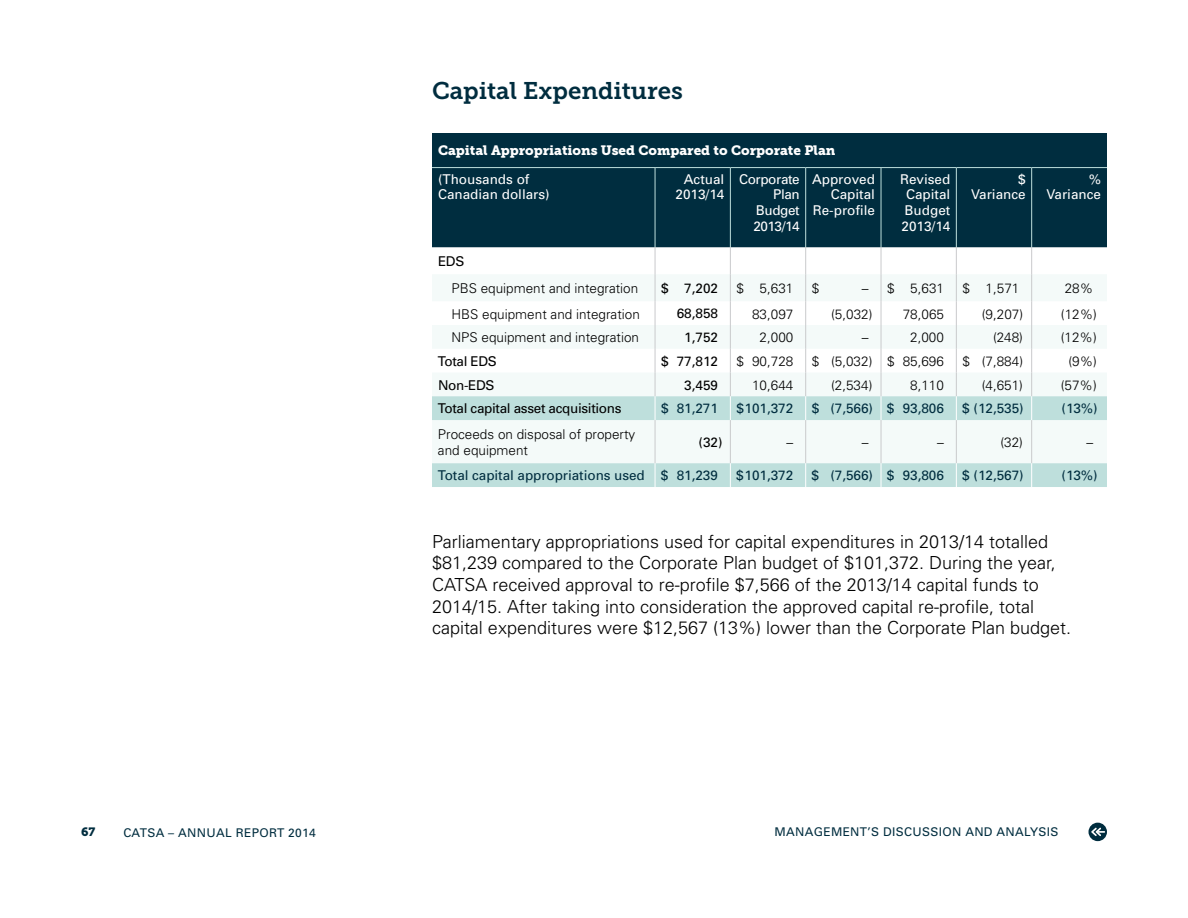
<style>
.page{position:relative;width:1188px;height:918px;background:#fff}
.page>*{position:absolute;margin:0;border:0;box-sizing:border-box;transform-origin:0 0}
.t1{font:24px "Museo Slab 700";color:#002d3f}
.t2{font:300 18px/21.8px "Univers";color:#000}
.t3{font:300 13.5px/15.8px "Univers";color:#000}
.t4{font:13.5px "Univers";color:#002d3f}
.t5{font:13.5px/15.8px "Univers";color:#fff;text-align:right}
.t6{font:13.5px "Univers";color:#000}
.t7{font:13.5px "Museo Slab 900";color:#fff}
.t8{font:13.5px "Univers";letter-spacing:-.025em;color:#000}
.t9{font:13.5px/15.8px "Univers";letter-spacing:-.03em;color:#fff;text-align:right}
.t10{font:12px "Univers";letter-spacing:.025em;color:#002d3f}
.t11{font:12px "Museo Slab 900";color:#002d3f}
</style>
<div class="page">
<div style="left:1089px;top:823px;width:18px;height:18px;background:#002d3f;border-radius:50%"></div>
<svg style="left:1091px;top:828px;width:14px;height:8px"></svg>
<div style="left:432px;top:133px;width:675px;height:35px;background:#002d3f"></div>
<div style="left:432px;top:168px;width:675px;height:79px;background:#002d3f"></div>
<div style="left:432px;top:420px;width:675px;height:43px;background:#f4faf9"></div>
<hr style="left:655px;top:420px;width:1px;height:43px;background:#c9cacc">
<hr style="left:730px;top:420px;width:1px;height:43px;background:#c9cacc">
<hr style="left:805px;top:420px;width:1px;height:43px;background:#c9cacc">
<hr style="left:881px;top:420px;width:1px;height:43px;background:#c9cacc">
<hr style="left:956px;top:420px;width:1px;height:43px;background:#c9cacc">
<hr style="left:1031px;top:420px;width:1px;height:43px;background:#c9cacc">
<div style="left:432px;top:463px;width:675px;height:24px;background:#bedfdc"></div>
<hr style="left:432px;top:167px;width:223px;height:1px;background:#bedfdc">
<hr style="left:655px;top:167px;width:75px;height:1px;background:#bedfdc">
<hr style="left:730px;top:167px;width:76px;height:1px;background:#bedfdc">
<hr style="left:806px;top:167px;width:75px;height:1px;background:#bedfdc">
<hr style="left:881px;top:167px;width:75px;height:1px;background:#bedfdc">
<hr style="left:956px;top:167px;width:76px;height:1px;background:#bedfdc">
<hr style="left:1032px;top:167px;width:75px;height:1px;background:#bedfdc">
<hr style="left:655px;top:168px;width:1px;height:79px;background:#bedfdc">
<hr style="left:730px;top:168px;width:1px;height:79px;background:#bedfdc">
<hr style="left:805px;top:168px;width:1px;height:79px;background:#bedfdc">
<hr style="left:881px;top:168px;width:1px;height:79px;background:#bedfdc">
<hr style="left:956px;top:168px;width:1px;height:79px;background:#bedfdc">
<hr style="left:1031px;top:168px;width:1px;height:79px;background:#bedfdc">
<svg style="left:432px;top:247px;width:675px;height:173px"></svg>
<h1 class="t1" style="left:432px;top:77px;width:253px">Capital Expenditures</h1>
<p class="t7" style="left:438px;top:143px;width:399px">Capital Appropriations Used Compared to Corporate Plan</p>
<p class="t5" style="left:438px;top:171px;width:113px;text-align:left">(Thousands of<br>Canadian dollars)</p>
<p class="t5" style="left:676px;top:171px;width:50px">Actual<br>2013/14</p>
<p class="t9" style="left:739px;top:171px;width:62px">Corporate<br>Plan<br>Budget<br>2013/14</p>
<p class="t5" style="left:812px;top:171px;width:65px">Approved<br>Capital<br>Re-profile</p>
<p class="t5" style="left:900px;top:171px;width:52px;text-align:center">Revised<br>Capital<br>Budget<br>2013/14</p>
<p class="t5" style="left:971px;top:171px;width:56px">$<br>Variance</p>
<p class="t5" style="left:1046px;top:171px;width:56px">%<br>Variance</p>
<p class="t6" style="left:438px;top:254px;width:26px">EDS</p>
<p class="t3" style="left:452px;top:281px;width:188px">PBS equipment and integration</p>
<p class="t6" style="left:661px;top:280px;width:58px">$ 7,202</p>
<p class="t3" style="left:736px;top:281px;width:58px">$ 5,631</p>
<p class="t3" style="left:812px;top:281px;width:9px">$</p>
<p class="t3" style="left:862px;top:281px;width:84px">– $ 5,631</p>
<p class="t3" style="left:962px;top:281px;width:58px">$ 1,571</p>
<p class="t3" style="left:1065px;top:281px;width:30px">28%</p>
<p class="t3" style="left:452px;top:306px;width:190px">HBS equipment and integration</p>
<p class="t6" style="left:677px;top:306px;width:43px">68,858</p>
<p class="t3" style="left:752px;top:306px;width:43px">83,097</p>
<p class="t3" style="left:831px;top:306px;width:43px">(5,032)</p>
<p class="t3" style="left:903px;top:306px;width:43px">78,065</p>
<p class="t3" style="left:982px;top:306px;width:43px">(9,207)</p>
<p class="t3" style="left:1061px;top:306px;width:38px">(12%)</p>
<p class="t3" style="left:452px;top:330px;width:189px">NPS equipment and integration</p>
<p class="t6" style="left:684px;top:329px;width:35px">1,752</p>
<p class="t3" style="left:760px;top:330px;width:35px">2,000</p>
<p class="t3" style="left:862px;top:330px;width:8px">–</p>
<p class="t3" style="left:910px;top:330px;width:35px">2,000</p>
<p class="t3" style="left:993px;top:330px;width:32px">(248)</p>
<p class="t3" style="left:1061px;top:330px;width:38px">(12%)</p>
<p class="t6" style="left:438px;top:353px;width:59px">Total EDS</p>
<p class="t6" style="left:661px;top:353px;width:58px">$ 77,812</p>
<p class="t3" style="left:736px;top:353px;width:58px">$ 90,728</p>
<p class="t3" style="left:812px;top:353px;width:134px">$ (5,032) $ 85,696</p>
<p class="t3" style="left:962px;top:353px;width:62px">$ (7,884)</p>
<p class="t3" style="left:1068px;top:353px;width:30px">(9%)</p>
<p class="t6" style="left:438px;top:377px;width:57px">Non-EDS</p>
<p class="t6" style="left:684px;top:377px;width:35px">3,459</p>
<p class="t3" style="left:752px;top:377px;width:43px">10,644</p>
<p class="t3" style="left:831px;top:377px;width:43px">(2,534)</p>
<p class="t3" style="left:910px;top:377px;width:35px">8,110</p>
<p class="t3" style="left:982px;top:377px;width:43px">(4,651)</p>
<p class="t3" style="left:1061px;top:377px;width:38px">(57%)</p>
<p class="t8" style="left:438px;top:401px;width:185px">Total capital asset acquisitions</p>
<p class="t4" style="left:661px;top:401px;width:58px">$ 81,271</p>
<p class="t4" style="left:736px;top:401px;width:58px">$101,372</p>
<p class="t4" style="left:812px;top:401px;width:134px">$ (7,566) $ 93,806</p>
<p class="t4" style="left:962px;top:401px;width:63px">$ (12,535)</p>
<p class="t4" style="left:1062px;top:401px;width:38px">(13%)</p>
<p class="t3" style="left:438px;top:427px;width:199px">Proceeds on disposal of property and equipment</p>
<p class="t6" style="left:699px;top:434px;width:26px">(32)</p>
<p class="t3" style="left:787px;top:434px;width:8px">–</p>
<p class="t3" style="left:862px;top:434px;width:8px">–</p>
<p class="t3" style="left:937px;top:434px;width:8px">–</p>
<p class="t3" style="left:1001px;top:434px;width:24px">(32)</p>
<p class="t3" style="left:1086px;top:434px;width:8px">–</p>
<p class="t4" style="left:438px;top:468px;width:282px">Total capital appropriations used $ 81,239</p>
<p class="t4" style="left:736px;top:468px;width:58px">$101,372</p>
<p class="t4" style="left:812px;top:468px;width:134px">$ (7,566) $ 93,806</p>
<p class="t4" style="left:962px;top:468px;width:63px">$ (12,567)</p>
<p class="t4" style="left:1062px;top:468px;width:38px">(13%)</p>
<p class="t2" style="left:432px;top:530px;width:641px">Parliamentary appropriations used for capital expenditures in 2013/14 totalled $81,239 compared to the Corporate Plan budget of $101,372. During the year, CATSA received approval to re-profile $7,566 of the 2013/14 capital funds to 2014/15. After taking into consideration the approved capital re-profile, total capital expenditures were $12,567 (13%) lower than the Corporate Plan budget.</p>
<p class="t11" style="left:81px;top:825px;width:16px">67</p>
<p class="t10" style="left:123px;top:826px;width:194px">CATSA – annual report 2014</p>
<p class="t10" style="left:775px;top:825px;width:286px">Managem ent’s Discussion and Analysis</p>
</div>
